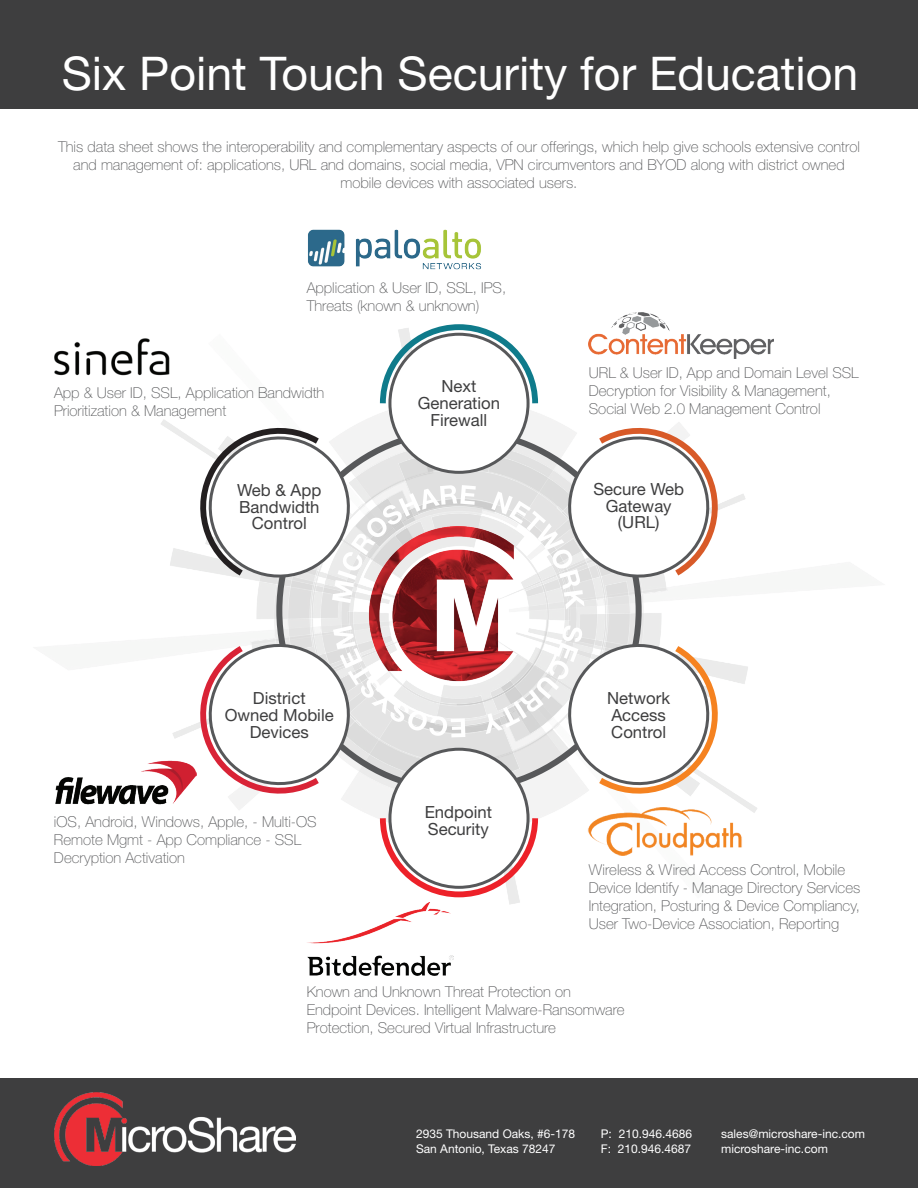
<style>
.page{position:relative;width:918px;height:1188px;background:#fff}
.page>*{position:absolute;margin:0;border:0;box-sizing:border-box;transform-origin:0 0}
.t1{font:46.5px "Helvetica Neue LT Std";color:#fff}
.t2{font:16.8px/16.8px "Helvetica Neue LT Std";color:#3e3e3f;text-align:center}
.t3{font:100 15px/18px "Helvetica Neue LT Std";color:#57585a}
.t4{font:12px/15px "Helvetica Neue LT Std";color:#fff}
</style>
<div class="page">
<div style="left:0;top:0;width:918px;height:109px;background:#3e3e3f"></div>
<img style="left:161px;top:338px;width:613px;height:566px">
<div style="left:390px;top:334px;width:138px;height:138px;background:#fff;border-radius:50%"></div>
<svg style="left:377px;top:324px;width:164px;height:85px"></svg>
<div style="left:390px;top:749px;width:138px;height:138px;background:#fff;border-radius:50%"></div>
<svg style="left:377px;top:812px;width:164px;height:88px"></svg>
<div style="left:0;top:1078px;width:918px;height:110px;background:#3e3e3f"></div>
<img style="left:308px;top:229px;width:173px;height:41px">
<img style="left:587px;top:808px;width:155px;height:47px">
<img style="left:54px;top:1092px;width:242px;height:74px">
<img style="left:307px;top:902px;width:146px;height:74px">
<img style="left:55px;top:761px;width:142px;height:44px">
<img style="left:54px;top:338px;width:116px;height:38px">
<img style="left:589px;top:312px;width:184px;height:46px">
<svg style="left:192px;top:420px;width:284px;height:183px"></svg>
<svg style="left:491px;top:420px;width:243px;height:190px"></svg>
<svg style="left:486px;top:625px;width:240px;height:176px"></svg>
<svg style="left:184px;top:626px;width:281px;height:175px"></svg>
<img style="left:363px;top:523px;width:154px;height:162px">
<h1 class="t1" style="left:62px;top:46px;width:798px">Six Point Touch Security for Education</h1>
<p class="t3" style="left:58px;top:138px;width:803px;text-align:center">This data sheet shows the interoperability and complementary aspects of our offerings, which help give schools extensive control and management of: applications, URL and domains, social media, VPN circumventors and BYOD along with district owned mobile devices with associated users.</p>
<p class="t3" style="left:307px;top:279px;width:201px">Application &amp; User ID, SSL, IPS,<br>Threats (known &amp; unknown)</p>
<p class="t3" style="left:54px;top:383px;width:272px">App &amp; User ID, SSL, Application Bandwidth<br>Prioritization &amp; Management</p>
<p class="t2" style="left:237px;top:481px;width:86px">Web &amp; App<br>Bandwidth<br>Control</p>
<p class="t2" style="left:225px;top:689px;width:110px">District<br>Owned Mobile<br>Devices</p>
<p class="t3" style="left:54px;top:813px;width:264px">iOS, Android, Windows, Apple, - Multi-OS<br>Remote Mgmt - App Compliance - SSL<br>Decryption Activation</p>
<p class="t2" style="left:418px;top:378px;width:84px">Next<br>Generation<br>Firewall</p>
<p class="t2" style="left:425px;top:804px;width:69px;text-align:left">Endpoint<br>Security</p>
<p class="t3" style="left:589px;top:364px;width:271px">URL &amp; User ID, App and Domain Level SSL<br>Decryption for Visibility &amp; Management,<br>Social Web 2.0 Management Control</p>
<p class="t2" style="left:593px;top:480px;width:92px">Secure Web<br>Gateway (URL)</p>
<p class="t2" style="left:607px;top:689px;width:64px;text-align:left">Network<br>Access<br>Control</p>
<p class="t3" style="left:589px;top:860px;width:273px">Wireless &amp; Wired Access Control, Mobile Device Identify - Manage Directory Services Integration, Posturing &amp; Device Compliancy, User Two-Device Association, Reporting</p>
<p class="t3" style="left:307px;top:983px;width:320px">Known and Unknown Threat Protection on<br>Endpoint Devices. Intelligent Malware-Ransomware<br>Protection, Secured Virtual Infrastructure</p>
<p class="t4" style="left:416px;top:1126px;width:161px">2935 Thousand Oaks, #6-178<br>San Antonio, Texas 78247</p>
<p class="t4" style="left:601px;top:1126px;width:93px">P: 210.946.4686<br>F: 210.946.4687</p>
<p class="t4" style="left:721px;top:1126px;width:145px">sales@microshare-inc.com microshare-inc.com</p>
</div>
